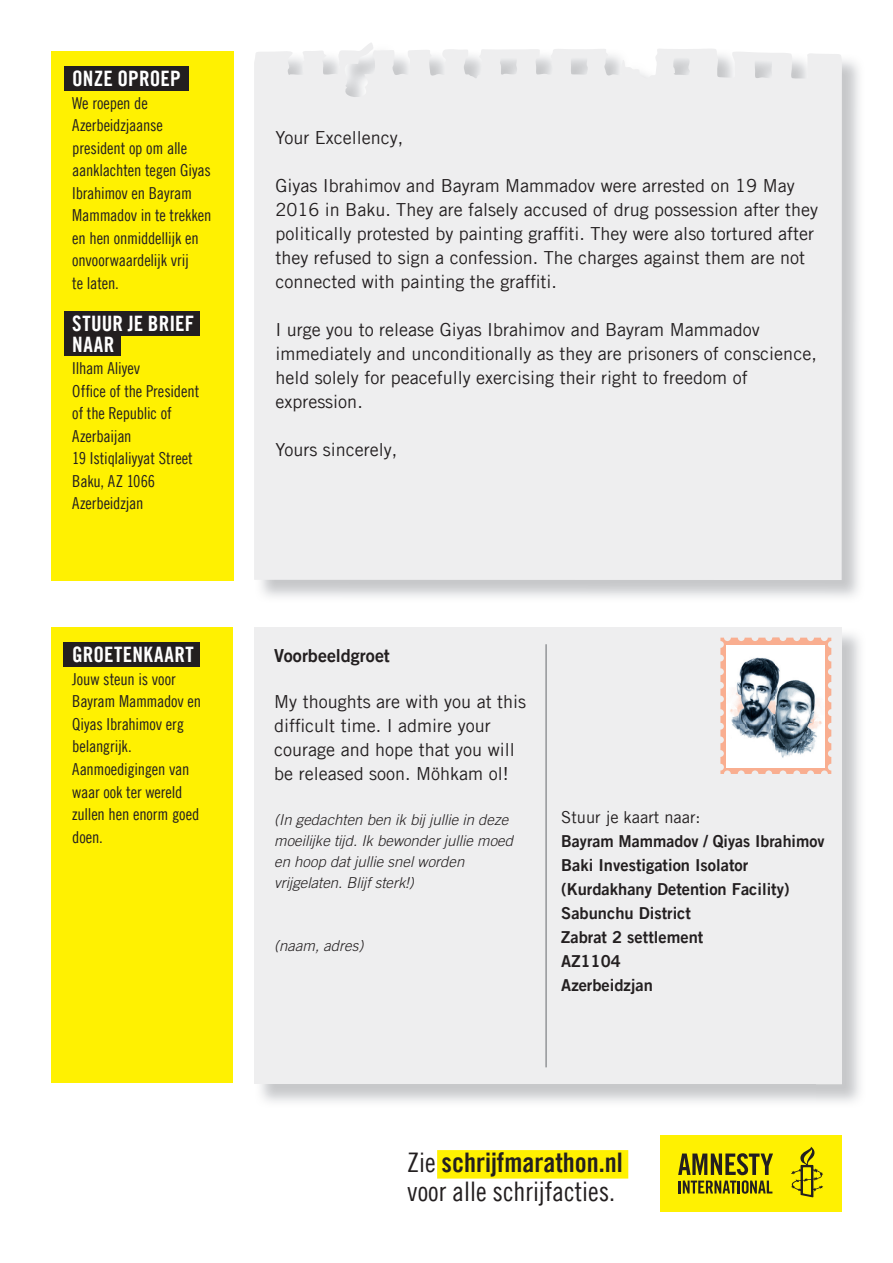
<style>
.page{position:relative;width:893px;height:1263px;background:#fff}
.page>*{position:absolute;margin:0;border:0;box-sizing:border-box;transform-origin:0 0}
.t1{font:27px "Amnesty Trade Gothic Cn 18";color:#231f20}
.t2{font:27px "Amnesty Trade Gothic Bd Cn 20";color:#231f20}
.t3{font:21.3px/20.2px "Amnesty Trade Gothic Bd Cn 20";letter-spacing:.005em;color:#fff}
.t4{font:18px/24px "Amnesty Trade Gothic";color:#231f20}
.t5{font:18px "Amnesty Trade Gothic Bd 2";color:#231f20}
.t6{font:16.5px/22.5px "Amnesty Trade Gothic Cn 18";letter-spacing:-.01em;color:#231f20}
.t7{font:16.5px/24px "Amnesty Trade Gothic Bd 2";color:#231f20}
.t8{font:16.5px "Amnesty Trade Gothic";color:#231f20}
.t9{font:italic 300 15px/21px "Amnesty Trade Gothic";color:#231f20}
.s1{font-family:"Amnesty Trade Gothic Cn 18"}
</style>
<div class="page">
<div style="left:254px;top:43px;width:588px;height:537px;background:#eeeeef"></div>
<div style="left:254px;top:627px;width:588px;height:457px;background:#eeeeef"></div>
<div style="left:51px;top:51px;width:182px;height:529px;background:#fff101"></div>
<div style="left:51px;top:627px;width:182px;height:455px;background:#fff101"></div>
<div style="left:64px;top:66px;width:124px;height:24px;background:#231f20"></div>
<div style="left:64px;top:642px;width:136px;height:24px;background:#231f20"></div>
<div style="left:64px;top:312px;width:135px;height:24px;background:#231f20"></div>
<div style="left:64px;top:332px;width:56px;height:24px;background:#231f20"></div>
<div style="left:437px;top:1150px;width:191px;height:28px;background:#fff101"></div>
<hr style="left:545px;top:644px;width:2px;height:423px;background:#939598">
<div style="left:660px;top:1135px;width:182px;height:77px;background:#fff101"></div>
<svg style="left:791px;top:1146px;width:32px;height:51px"></svg>
<svg style="left:678px;top:1153px;width:95px;height:41px"></svg>
<svg style="left:720px;top:638px;width:111px;height:136px"></svg>
<div style="left:727px;top:645px;width:98px;height:122px;background:#fff"></div>
<img style="left:730px;top:657px;width:92px;height:101px">
<p class="t3" style="left:72px;top:68px;width:110px">ONZE OPROEP</p>
<p class="t6" style="left:72px;top:91px;width:141px">We roepen de<br>Azerbeidzjaanse president op om alle aanklachten tegen Giyas<br>Ibrahimov en Bayram<br>Mammadov in te trekken en hen onmiddellĳk en onvoorwaardelĳk vrĳ<br>te laten.</p>
<p class="t3" style="left:72px;top:313px;width:123px">STUUR JE BRIEF<br>NAAR</p>
<p class="t6" style="left:72px;top:357px;width:128px">Ilham Aliyev<br>Office of the President of the Republic of<br>Azerbaĳan<br>19 Istiqlaliyyat Street<br>Baku, AZ 1066<br>Azerbeidzjan</p>
<p class="t3" style="left:72px;top:644px;width:123px">GROETENKAART</p>
<p class="t6" style="left:72px;top:668px;width:130px">Jouw steun is voor<br>Bayram Mammadov en<br>Qiyas Ibrahimov erg belangrĳk.<br>Aanmoedigingen van waar ook ter wereld zullen hen enorm goed doen.</p>
<p class="t4" style="left:275px;top:125px;width:129px">Your Excellency,</p>
<p class="t4" style="left:275px;top:173px;width:544px">Giyas Ibrahimov and Bayram Mammadov were arrested on 19 May 2016 in Baku. They are falsely accused of drug possession after they politically protested by painting graffiti. They were also tortured after they refused to sign a confession. The charges against them are not connected with painting the graffiti.</p>
<p class="t4" style="left:275px;top:317px;width:543px">I urge you to release Giyas Ibrahimov and Bayram Mammadov immediately and unconditionally as they are prisoners of conscience, held solely for peacefully exercising their right to freedom of expression.</p>
<p class="t4" style="left:275px;top:437px;width:123px">Yours sincerely,</p>
<p class="t5" style="left:274px;top:644px;width:117px">Voorbeeldgroet</p>
<p class="t4" style="left:274px;top:689px;width:253px">My thoughts are with you at this difficult time. I admire your courage and hope that you will be released soon. Möhkam ol!</p>
<p class="t9" style="left:274px;top:809px;width:240px">(In gedachten ben ik bĳ jullie in deze moeilĳke tĳd. Ik bewonder jullie moed en hoop dat jullie snel worden vrĳgelaten. Blĳf sterk!)</p>
<p class="t9" style="left:274px;top:935px;width:91px">(naam, adres)</p>
<p class="t8" style="left:561px;top:807px;width:141px">Stuur je kaart naar:</p>
<p class="t7" style="left:561px;top:829px;width:265px">Bayram Mammadov / Qiyas Ibrahimov<br>Baki Investigation Isolator (Kurdakhany Detention Facility)<br>Sabunchu District<br>Zabrat 2 settlement<br>AZ1104<br>Azerbeidzjan</p>
<h1 class="t2" style="left:407px;top:1146px;width:217px"><span class="s1">Zie</span> schrĳfmarathon.nl</h1>
<h1 class="t1" style="left:407px;top:1175px;width:210px">voor alle schrĳfacties.</h1>
</div>
